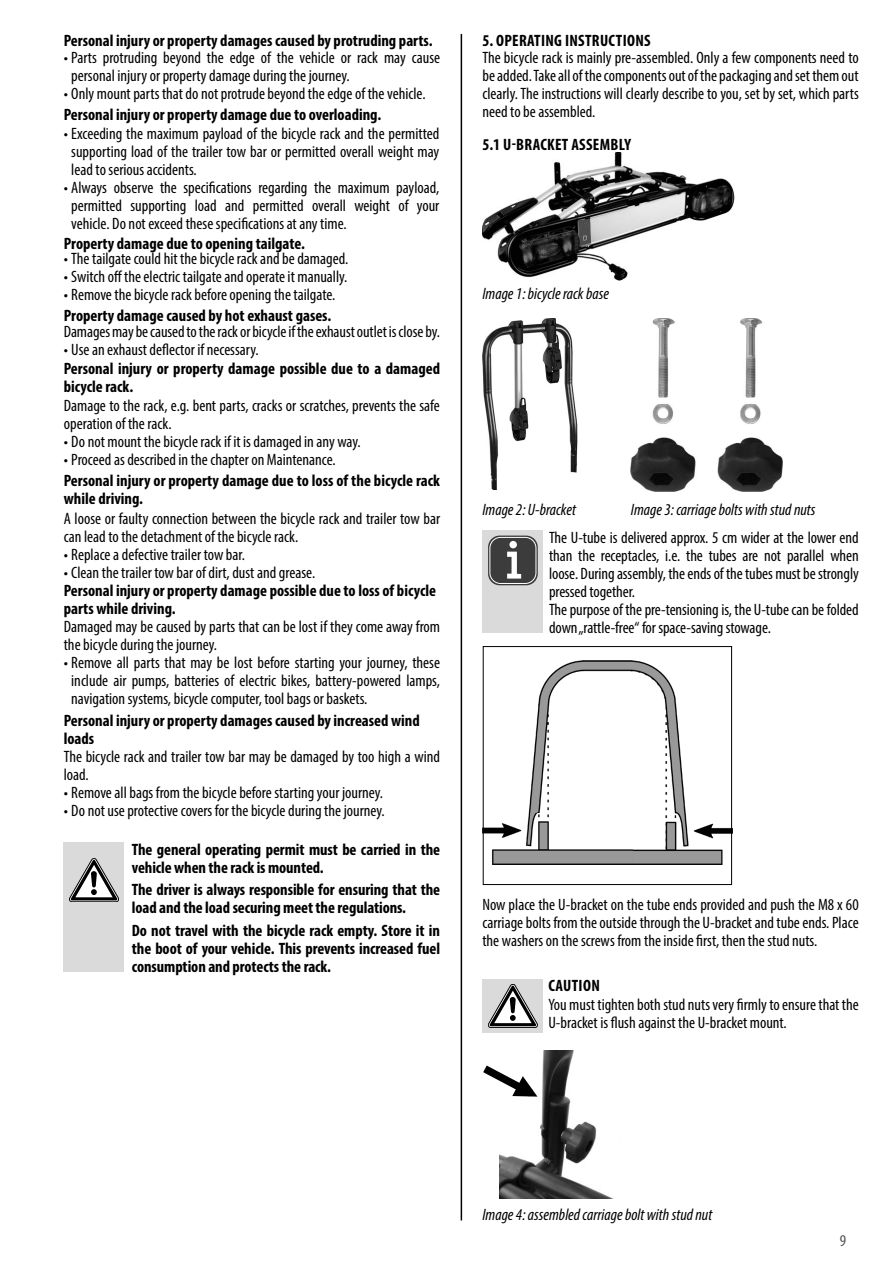
<style>
.page{position:relative;width:893px;height:1263px;background:#fff}
.page>*{position:absolute;margin:0;border:0;box-sizing:border-box;transform-origin:0 0}
.t1{font:condensed 16.5px/18px "Myriad Pro";color:#000}
.t2{font:700 condensed 16.5px/18px "Myriad Pro";color:#000}
.t3{font:italic condensed 16.5px "Myriad Pro";color:#000}
.t4{font:700 condensed 16.5px "Myriad Pro";letter-spacing:.02em;color:#000}
.t5{font:condensed 16.5px "Myriad Pro";color:#515151}
</style>
<div class="page">
<hr style="left:461px;top:34px;width:1px;height:1186px;background:#000">
<div style="left:64px;top:842px;width:60px;height:130px;background:#dadada"></div>
<svg style="left:69px;top:858px;width:50px;height:44px"></svg>
<img style="left:499px;top:1050px;width:113px;height:148px">
<svg style="left:483px;top:1059px;width:58px;height:44px"></svg>
<div style="left:483px;top:979px;width:60px;height:53px;background:#dadada"></div>
<svg style="left:488px;top:984px;width:49px;height:44px"></svg>
<img style="left:482px;top:152px;width:252px;height:128px">
<img style="left:482px;top:318px;width:95px;height:172px">
<img style="left:631px;top:318px;width:151px;height:173px">
<div style="left:483px;top:530px;width:60px;height:103px;background:#dadada"></div>
<div style="left:488px;top:536px;width:50px;height:49px;background:#3c3c3c;border-radius:12px"></div>
<div style="left:490px;top:537px;width:46px;height:47px;border:1px solid #fff;border-radius:11px"></div>
<svg style="left:507px;top:552px;width:14px;height:27px"></svg>
<div style="left:509px;top:541px;width:8px;height:7px;background:#fff;border-radius:50%"></div>
<img style="left:485px;top:661px;width:245px;height:203px">
<div style="left:483px;top:646px;width:249px;height:239px;border:1px solid #000"></div>
<p class="t2" style="left:64px;top:31px;width:370px">Personal injury or property damages caused by protruding parts.</p>
<p class="t1" style="left:71px;top:48px;width:370px;text-indent:-8px">• Parts protruding beyond the edge of the vehicle or rack may cause personal injury or property damage during the journey.</p>
<p class="t1" style="left:64px;top:84px;width:363px">• Only mount parts that do not protrude beyond the edge of the vehicle.</p>
<p class="t2" style="left:64px;top:105px;width:319px">Personal injury or property damage due to overloading.</p>
<p class="t1" style="left:71px;top:124px;width:370px;text-align:justify;text-indent:-8px">• Exceeding the maximum payload of the bicycle rack and the permitted supporting load of the trailer tow bar or permitted overall weight may lead to serious accidents.</p>
<p class="t1" style="left:71px;top:178px;width:370px;text-align:justify;text-indent:-8px">• Always observe the specifications regarding the maximum payload, permitted supporting load and permitted overall weight of your vehicle. Do not exceed these specifications at any time.</p>
<p class="t2" style="left:64px;top:234px;width:243px">Property damage due to opening tailgate.</p>
<p class="t1" style="left:64px;top:250px;width:286px">• The tailgate could hit the bicycle rack and be damaged.</p>
<p class="t1" style="left:64px;top:268px;width:285px">• Switch off the electric tailgate and operate it manually.</p>
<p class="t1" style="left:64px;top:286px;width:273px">• Remove the bicycle rack before opening the tailgate.</p>
<p class="t1" style="left:64px;top:322px;width:378px">Damages may be caused to the rack or bicycle if the exhaust outlet is close by.</p>
<p class="t1" style="left:64px;top:340px;width:196px">• Use an exhaust deflector if necessary.</p>
<p class="t2" style="left:64px;top:306px;width:269px">Property damage caused by hot exhaust gases.</p>
<p class="t2" style="left:64px;top:359px;width:378px">Personal injury or property damage possible due to a damaged bicycle rack.</p>
<p class="t1" style="left:64px;top:396px;width:378px">Damage to the rack, e.g. bent parts, cracks or scratches, prevents the safe operation of the rack.</p>
<p class="t1" style="left:64px;top:432px;width:298px">• Do not mount the bicycle rack if it is damaged in any way.</p>
<p class="t1" style="left:64px;top:450px;width:273px">• Proceed as described in the chapter on Maintenance.</p>
<p class="t2" style="left:64px;top:471px;width:378px">Personal injury or property damage due to loss of the bicycle rack while driving.</p>
<p class="t1" style="left:64px;top:509px;width:378px">A loose or faulty connection between the bicycle rack and trailer tow bar can lead to the detachment of the bicycle rack.</p>
<p class="t1" style="left:64px;top:545px;width:183px">• Replace a defective trailer tow bar.</p>
<p class="t1" style="left:64px;top:563px;width:253px">• Clean the trailer tow bar of dirt, dust and grease.</p>
<p class="t1" style="left:64px;top:617px;width:378px">Damaged may be caused by parts that can be lost if they come away from the bicycle during the journey.</p>
<p class="t1" style="left:71px;top:653px;width:370px;text-align:justify;text-indent:-8px">• Remove all parts that may be lost before starting your journey, these include air pumps, batteries of electric bikes, battery-powered lamps, navigation systems, bicycle computer, tool bags or baskets.</p>
<p class="t2" style="left:64px;top:581px;width:374px">Personal injury or property damage possible due to loss of bicycle parts while driving.</p>
<p class="t2" style="left:64px;top:711px;width:358px">Personal injury or property damages caused by increased wind loads</p>
<p class="t1" style="left:64px;top:748px;width:378px">The bicycle rack and trailer tow bar may be damaged by too high a wind load.</p>
<p class="t1" style="left:64px;top:784px;width:321px">• Remove all bags from the bicycle before starting your journey.</p>
<p class="t1" style="left:64px;top:802px;width:322px">• Do not use protective covers for the bicycle during the journey.</p>
<p class="t2" style="left:132px;top:840px;width:310px">The general operating permit must be carried in the vehicle when the rack is mounted.</p>
<p class="t2" style="left:132px;top:880px;width:310px">The driver is always responsible for ensuring that the load and the load securing meet the regulations.</p>
<p class="t2" style="left:132px;top:921px;width:310px;text-align:justify">Do not travel with the bicycle rack empty. Store it in the boot of your vehicle. This prevents increased fuel consumption and protects the rack.</p>
<p class="t4" style="left:482px;top:30px;width:170px">5. OPERATING INSTRUCTIONS</p>
<p class="t1" style="left:482px;top:49px;width:378px;text-align:justify">The bicycle rack is mainly pre-assembled. Only a few components need to be added. Take all of the components out of the packaging and set them out clearly. The instructions will clearly describe to you, set by set, which parts need to be assembled.</p>
<p class="t4" style="left:482px;top:135px;width:150px">5.1 U-BRACKET ASSEMBLY</p>
<p class="t3" style="left:482px;top:284px;width:128px">Image 1: bicycle rack base</p>
<p class="t3" style="left:482px;top:499px;width:95px">Image 2: U-bracket</p>
<p class="t3" style="left:631px;top:499px;width:186px">Image 3: carriage bolts with stud nuts</p>
<p class="t1" style="left:549px;top:528px;width:311px">The U-tube is delivered approx. 5 cm wider at the lower end than the receptacles, i.e. the tubes are not parallel when loose. During assembly, the ends of the tubes must be strongly pressed together.<br>The purpose of the pre-tensioning is, the U-tube can be folded down „rattle-free“ for space-saving stowage.</p>
<p class="t1" style="left:482px;top:895px;width:378px;text-align:justify">Now place the U-bracket on the tube ends provided and push the M8 x 60 carriage bolts from the outside through the U-bracket and tube ends. Place the washers on the screws from the inside first, then the stud nuts.</p>
<p class="t4" style="left:548px;top:975px;width:53px">CAUTION</p>
<p class="t1" style="left:548px;top:996px;width:312px">You must tighten both stud nuts very firmly to ensure that the<br>U-bracket is flush against the U-bracket mount.</p>
<p class="t3" style="left:482px;top:1204px;width:231px">Image 4: assembled carriage bolt with stud nut</p>
<p class="t5" style="left:840px;top:1231px;width:8px">9</p>
</div>
